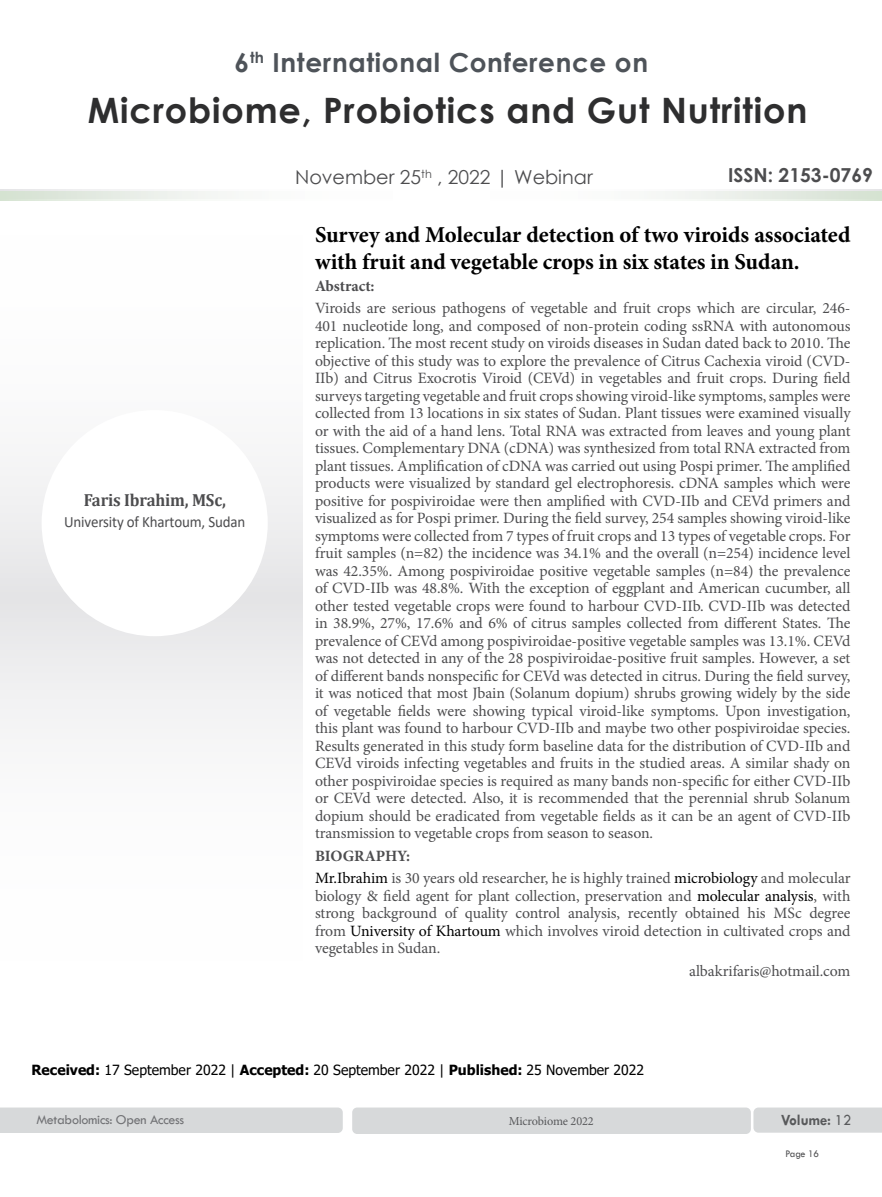
<style>
.page{position:relative;width:882px;height:1197px;background:#fff}
.page>*{position:absolute;margin:0;border:0;box-sizing:border-box;transform-origin:0 0}
.t1{font:700 35px "Century Gothic";letter-spacing:.025em;color:#2e2e2f}
.t2{font:700 26.25px "Century Gothic";letter-spacing:.025em;color:#4e5359}
.t3{font:700 22.75px/26.2px "Minion Pro";letter-spacing:-.005em;color:#000}
.t4{font:19.25px "Century Gothic";color:#4d4d4f}
.t5{font:700 19.25px "Century Gothic";color:#4d4d4f}
.t6{font:700 17.5px "Cambria";letter-spacing:-.01em;color:#4d4d4f;scale:.95 1}
.t7{font:15.75px/17.5px "Minion Pro";letter-spacing:-.005em;color:#4d4d4f;text-align:justify}
.t8{font:15.75px "Calibri";letter-spacing:-.01em;color:#4d4d4f;scale:.95 1}
.t9{font:700 15.75px "Tw Cen";letter-spacing:-.01em;color:#58595b;scale:.95 1}
.t10{font:700 15.75px "Minion Pro";letter-spacing:-.005em;color:#4d4d4f}
.t11{font:14px "Tahoma";color:#000}
.t12{font:14px "Tw Cen";letter-spacing:-.02em;color:#717275}
.t13{font:12.25px "Minion Pro";letter-spacing:-.01em;color:#58595b}
.t14{font:10.5px "Tw Cen";letter-spacing:-.02em;color:#4d4d4f;scale:.95 1}
.s1{font-weight:700}
.s2{color:#000}
.s3{font-weight:400}
</style>
<div class="page">
<svg style="left:0;top:189px;width:882px;height:3px"></svg>
<div style="left:0;top:597px;width:302px;height:393px;background:linear-gradient(to bottom,#eaeaeb,#fff)"></div>
<div style="left:0;top:205px;width:302px;height:392px;background:linear-gradient(to bottom,#fff,#eaeaeb)"></div>
<div style="left:0;top:1108px;width:343px;height:25px;background:#d7d9da"></div>
<div style="left:352px;top:1108px;width:399px;height:26px;background:#d7d9da;border-radius:5px"></div>
<div style="left:753px;top:1108px;width:129px;height:25px;background:#d7d9da"></div>
<svg style="left:0;top:192px;width:882px;height:9px;fill:#f6f8f5"></svg>
<div style="left:42px;top:410px;width:226px;height:226px;background:#fff;border-radius:50%"></div>
<h2 class="t2" style="left:235px;top:42px;width:415px">6<sup>th</sup> International Conference on</h2>
<h1 class="t1" style="left:88px;top:84px;width:721px">Microbiome, Probiotics and Gut Nutrition</h1>
<p class="t6" style="left:84px;top:487px;width:151px">Faris Ibrahim, MSc,</p>
<p class="t8" style="left:64px;top:511px;width:192px">University of Khartoum, Sudan</p>
<p class="t4" style="left:295px;top:164px;width:299px">November 25<sup>th</sup> , 2022 | Webinar</p>
<p class="t5" style="left:728px;top:161px;width:146px">ISSN: 2153-0769</p>
<h3 class="t3" style="left:315px;top:222px;width:537px">Survey and Molecular detection of two viroids associated with fruit and vegetable crops in six states in Sudan.</h3>
<p class="t10" style="left:315px;top:275px;width:61px">Abstract:</p>
<p class="t7" style="left:315px;top:300px;width:537px">Viroids are serious pathogens of vegetable and fruit crops which are circular, 246- 401 nucleotide long, and composed of non-protein coding ssRNA with autonomous replication. The most recent study on viroids diseases in Sudan dated back to 2010. The objective of this study was to explore the prevalence of Citrus Cachexia viroid (CVD-IIb) and Citrus Exocrotis Viroid (CEVd) in vegetables and fruit crops. During field surveys targeting vegetable and fruit crops showing viroid-like symptoms, samples were collected from 13 locations in six states of Sudan. Plant tissues were examined visually or with the aid of a hand lens. Total RNA was extracted from leaves and young plant tissues. Complementary DNA (cDNA) was synthesized from total RNA extracted from plant tissues. Amplification of cDNA was carried out using Pospi primer. The amplified products were visualized by standard gel electrophoresis. cDNA samples which were positive for pospiviroidae were then amplified with CVD-IIb and CEVd primers and visualized as for Pospi primer. During the field survey, 254 samples showing viroid-like symptoms were collected from 7 types of fruit crops and 13 types of vegetable crops. For fruit samples (n=82) the incidence was 34.1% and the overall (n=254) incidence level was 42.35%. Among pospiviroidae positive vegetable samples (n=84) the prevalence of CVD-IIb was 48.8%. With the exception of eggplant and American cucumber, all other tested vegetable crops were found to harbour CVD-IIb. CVD-IIb was detected in 38.9%, 27%, 17.6% and 6% of citrus samples collected from different States. The prevalence of CEVd among pospiviroidae-positive vegetable samples was 13.1%. CEVd was not detected in any of the 28 pospiviroidae-positive fruit samples. However, a set of different bands nonspecific for CEVd was detected in citrus. During the field survey, it was noticed that most Jbain (Solanum dopium) shrubs growing widely by the side of vegetable fields were showing typical viroid-like symptoms. Upon investigation, this plant was found to harbour CVD-IIb and maybe two other pospiviroidae species.<br>Results generated in this study form baseline data for the distribution of CVD-IIb and CEVd viroids infecting vegetables and fruits in the studied areas. A similar shady on other pospiviroidae species is required as many bands non-specific for either CVD-IIb or CEVd were detected. Also, it is recommended that the perennial shrub Solanum dopium should be eradicated from vegetable fields as it can be an agent of CVD-IIb transmission to vegetable crops from season to season.</p>
<p class="t7" style="left:315px;top:845px;width:537px;line-height:22.4px"><span class="s1">BIOGRAPHY:<br></span><span class="s2">Mr.Ibrahim</span> is 30 years old researcher, he is highly trained <span class="s2">microbiology</span> and molecular</p>
<p class="t7" style="left:315px;top:887px;width:537px">biology &amp; field agent for plant collection, preservation and <span class="s2">molecular analysis</span>, with strong background of quality control analysis, recently obtained his MSc degree from <span class="s2">University of Khartoum</span> which involves viroid detection in cultivated crops and vegetables in Sudan.</p>
<p class="t7" style="left:689px;top:962px;width:163px">albakrifaris@hotmail.com</p>
<p class="t11" style="left:32px;top:1060px;width:614px"><span class="s1">Received:</span> 17 September 2022 | <span class="s1">Accepted:</span> 20 September 2022 | <span class="s1">Published:</span> 25 November 2022</p>
<p class="t12" style="left:36px;top:1111px;width:149px">Metabolomics: Open Access</p>
<p class="t13" style="left:509px;top:1113px;width:87px">Microbiome 2022</p>
<p class="t9" style="left:781px;top:1111px;width:75px">Volume: <span class="s3">12</span></p>
<p class="t14" style="left:786px;top:1147px;width:37px">Page 16</p>
</div>
